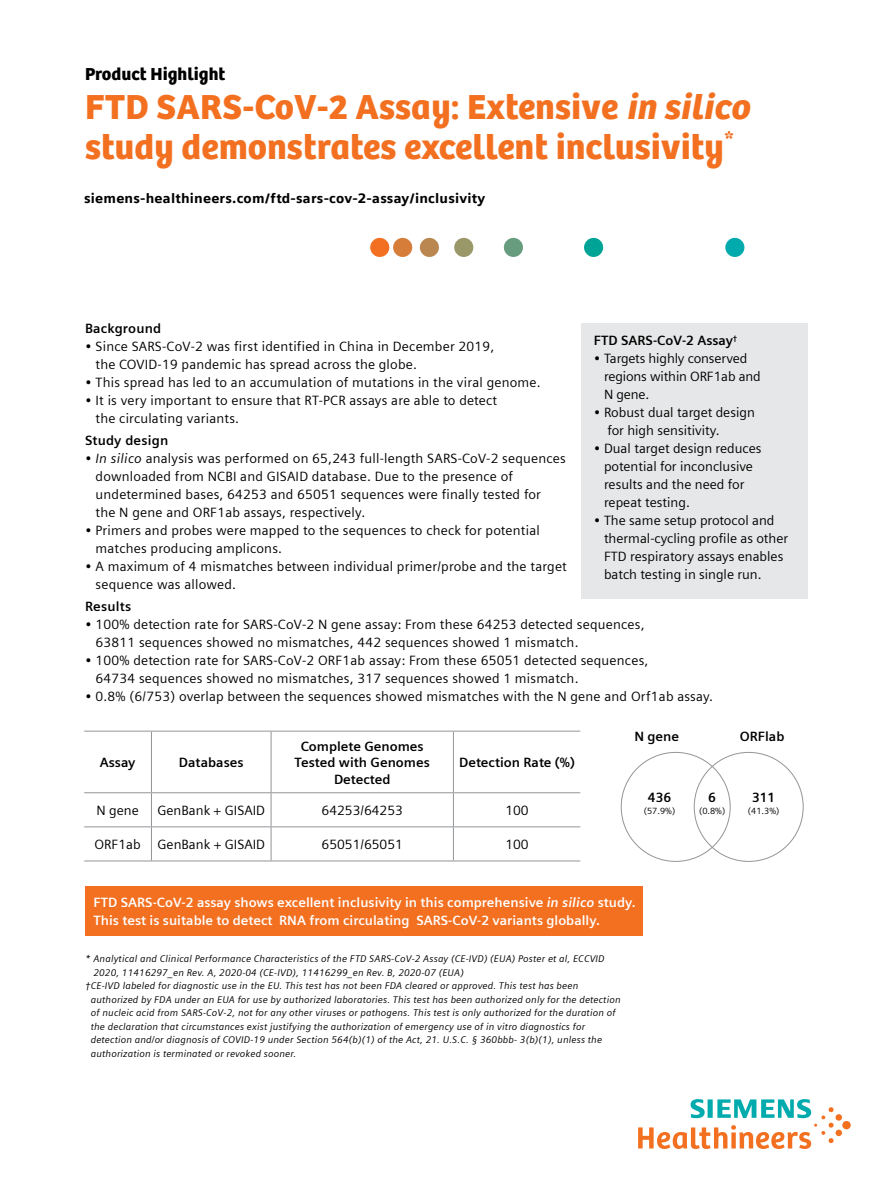
<style>
.page{position:relative;width:893px;height:1191px;background:#fff}
.page>*{position:absolute;margin:0;border:0;box-sizing:border-box;transform-origin:0 0}
.t1{font:36px/39.6px "SH Bree Headline Regular";color:#f37021}
.t2{font:18px "SH Bree Headline Regular";color:#000}
.t3{font:13.5px/18px "Siemens Sans";letter-spacing:.015em;color:#000}
.t4{font:700 13.5px/18px "Siemens Sans";color:#fff}
.t5{font:700 13.5px/16.5px "Siemens Sans";color:#000;text-align:center}
.t6{font:900 13.5px "Siemens Sans";letter-spacing:.015em;color:#000}
.t7{font:13.5px/18px "Siemens Sans";letter-spacing:-.01em;color:#000}
.t8{font:italic 9.75px "Siemens Sans";letter-spacing:.015em;color:#000}
.t9{font:9px "Siemens Sans";color:#000}
.s1{font-family:"SH Bree Headline Oblique"}
.s2{font-style:italic}
</style>
<div class="page">
<svg style="left:638px;top:1099px;width:213px;height:50px"></svg>
<div style="left:370px;top:238px;width:19px;height:19px;background:#f36f21;border-radius:50%"></div>
<div style="left:393px;top:238px;width:19px;height:19px;background:#d67d39;border-radius:50%"></div>
<div style="left:420px;top:238px;width:19px;height:19px;background:#bb8750;border-radius:50%"></div>
<div style="left:454px;top:238px;width:19px;height:19px;background:#9a9769;border-radius:50%"></div>
<div style="left:504px;top:238px;width:19px;height:19px;background:#679c7f;border-radius:50%"></div>
<div style="left:584px;top:238px;width:19px;height:19px;background:#00a496;border-radius:50%"></div>
<div style="left:725px;top:238px;width:19px;height:19px;background:#00aaad;border-radius:50%"></div>
<hr style="left:84px;top:730px;width:67px;height:1px;background:#939598">
<hr style="left:151px;top:730px;width:120px;height:1px;background:#939598">
<hr style="left:151px;top:731px;width:1px;height:61px;background:#939598">
<hr style="left:271px;top:730px;width:182px;height:1px;background:#939598">
<hr style="left:271px;top:731px;width:1px;height:61px;background:#939598">
<hr style="left:453px;top:730px;width:127px;height:1px;background:#939598">
<hr style="left:453px;top:731px;width:1px;height:61px;background:#939598">
<hr style="left:84px;top:792px;width:67px;height:1px;background:#939598">
<hr style="left:151px;top:792px;width:120px;height:1px;background:#939598">
<hr style="left:151px;top:793px;width:1px;height:33px;background:#939598">
<hr style="left:271px;top:792px;width:182px;height:1px;background:#939598">
<hr style="left:271px;top:793px;width:1px;height:33px;background:#939598">
<hr style="left:453px;top:792px;width:127px;height:1px;background:#939598">
<hr style="left:453px;top:793px;width:1px;height:33px;background:#939598">
<hr style="left:84px;top:826px;width:67px;height:1px;background:#939598">
<hr style="left:151px;top:826px;width:120px;height:1px;background:#939598">
<hr style="left:151px;top:827px;width:1px;height:33px;background:#939598">
<hr style="left:271px;top:826px;width:182px;height:1px;background:#939598">
<hr style="left:271px;top:827px;width:1px;height:33px;background:#939598">
<hr style="left:453px;top:826px;width:127px;height:1px;background:#939598">
<hr style="left:453px;top:827px;width:1px;height:33px;background:#939598">
<hr style="left:84px;top:860px;width:67px;height:1px;background:#939598">
<hr style="left:151px;top:860px;width:120px;height:1px;background:#939598">
<hr style="left:271px;top:860px;width:182px;height:1px;background:#939598">
<hr style="left:453px;top:860px;width:127px;height:1px;background:#939598">
<div style="left:85px;top:886px;width:558px;height:50px;background:#f37021"></div>
<div style="left:581px;top:323px;width:227px;height:275px;background:#e6e7e8"></div>
<h2 class="t2" style="left:85px;top:59px;width:142px">Product Highlight</h2>
<h1 class="t1" style="left:85px;top:86px;width:666px">FTD SARS-CoV-2 Assay: Extensive <span class="s1">in silico </span>study demonstrates excellent inclusivity<sup>*</sup></h1>
<p class="t6" style="left:84px;top:187px;width:402px">siemens-healthineers.com/ftd-sars-cov-2-assay/inclusivity</p>
<p class="t5" style="left:85px;top:319px;width:78px">Background</p>
<p class="t3" style="left:96px;top:336px;width:400px;text-indent:-11px">• Since SARS-CoV-2 was first identified in China in December 2019, the COVID-19 pandemic has spread across the globe.</p>
<p class="t3" style="left:85px;top:372px;width:457px">• This spread has led to an accumulation of mutations in the viral genome.</p>
<p class="t3" style="left:96px;top:390px;width:403px;text-indent:-11px">• It is very important to ensure that RT-PCR assays are able to detect the circulating variants.</p>
<p class="t5" style="left:85px;top:431px;width:85px">Study design</p>
<p class="t3" style="left:96px;top:448px;width:472px;text-indent:-11px">• <span class="s2">In silico</span> analysis was performed on 65,243 full-length SARS-CoV-2 sequences downloaded from NCBI and GISAID database. Due to the presence of undetermined bases, 64253 and 65051 sequences were finally tested for<br>the N gene and ORF1ab assays, respectively.</p>
<p class="t3" style="left:96px;top:520px;width:446px;text-indent:-11px">• Primers and probes were mapped to the sequences to check for potential matches producing amplicons.</p>
<p class="t3" style="left:96px;top:556px;width:473px;text-indent:-11px">• A maximum of 4 mismatches between individual primer/probe and the target sequence was allowed.</p>
<p class="t5" style="left:85px;top:597px;width:48px">Results</p>
<p class="t3" style="left:96px;top:614px;width:550px;text-indent:-11px">• 100% detection rate for SARS-CoV-2 N gene assay: From these 64253 detected sequences,<br>63811 sequences showed no mismatches, 442 sequences showed 1 mismatch.</p>
<p class="t3" style="left:96px;top:650px;width:554px;text-indent:-11px">• 100% detection rate for SARS-CoV-2 ORF1ab assay: From these 65051 detected sequences,<br>64734 sequences showed no mismatches, 317 sequences showed 1 mismatch.</p>
<p class="t3" style="left:85px;top:686px;width:629px">• 0.8% (6/753) overlap between the sequences showed mismatches with the N gene and Orf1ab assay.</p>
<p class="t5" style="left:594px;top:332px;width:145px">FTD SARS-CoV-2 Assay<sup>†</sup></p>
<p class="t7" style="left:604px;top:349px;width:158px;text-indent:-10px">• Targets highly conserved regions within ORF1ab and<br>N gene.</p>
<p class="t3" style="left:607px;top:403px;width:149px;text-indent:-14px">• Robust dual target design for high sensitivity.</p>
<p class="t3" style="left:604px;top:439px;width:159px;text-indent:-10px">• Dual target design reduces potential for inconclusive results and the need for repeat testing.</p>
<p class="t3" style="left:604px;top:511px;width:186px;text-indent:-10px">• The same setup protocol and thermal-cycling profile as other<br>FTD respiratory assays enables batch testing in single run.</p>
<p class="t5" style="left:100px;top:753px;width:37px">Assay</p>
<p class="t5" style="left:179px;top:753px;width:66px">Databases</p>
<p class="t5" style="left:295px;top:737px;width:137px">Complete Genomes<br>Tested with Genomes<br>Detected</p>
<p class="t5" style="left:459px;top:753px;width:117px">Detection Rate (%)</p>
<p class="t3" style="left:97px;top:800px;width:44px">N gene</p>
<p class="t3" style="left:157px;top:800px;width:109px">GenBank + GISAID</p>
<p class="t3" style="left:322px;top:800px;width:83px">64253/64253</p>
<p class="t3" style="left:505px;top:800px;width:25px">100</p>
<p class="t3" style="left:95px;top:834px;width:172px">ORF1ab GenBank + GISAID</p>
<p class="t3" style="left:322px;top:834px;width:83px">65051/65051</p>
<p class="t3" style="left:505px;top:834px;width:25px">100</p>
<p class="t5" style="left:634px;top:727px;width:46px">N gene</p>
<p class="t5" style="left:740px;top:727px;width:46px">ORFlab</p>
<p class="t5" style="left:648px;top:788px;width:25px">436</p>
<p class="t9" style="left:644px;top:804px;width:33px">(57.9%)</p>
<p class="t5" style="left:708px;top:788px;width:9px">6</p>
<p class="t9" style="left:699px;top:804px;width:28px">(0.8%)</p>
<p class="t5" style="left:752px;top:788px;width:25px">311</p>
<p class="t9" style="left:748px;top:804px;width:33px">(41.3%)</p>
<p class="t4" style="left:94px;top:892px;width:544px">FTD SARS-CoV-2 assay shows excellent inclusivity in this comprehensive <span class="s2">in silico</span> study.<br>This test is suitable to detect RNA from circulating SARS-CoV-2 variants globally.</p>
<p class="t8" style="left:85px;top:951px;width:521px">* Analytical and Clinical Performance Characteristics of the FTD SARS-CoV-2 Assay (CE-IVD) (EUA) Poster et al, ECCVID</p>
<p class="t8" style="left:93px;top:964px;width:372px">2020, 11416297_en Rev. A, 2020-04 (CE-IVD), 11416299_en Rev. B, 2020-07 (EUA)</p>
<p class="t8" style="left:85px;top:978px;width:495px">†CE-IVD labeled for diagnostic use in the EU. This test has not been FDA cleared or approved. This test has been</p>
<p class="t8" style="left:91px;top:991px;width:531px">authorized by FDA under an EUA for use by authorized laboratories. This test has been authorized only for the detection</p>
<p class="t8" style="left:91px;top:1005px;width:526px">of nucleic acid from SARS-CoV-2, not for any other viruses or pathogens. This test is only authorized for the duration of</p>
<p class="t8" style="left:91px;top:1018px;width:496px">the declaration that circumstances exist justifying the authorization of emergency use of in vitro diagnostics for</p>
<p class="t8" style="left:91px;top:1032px;width:513px">detection and/or diagnosis of COVID-19 under Section 564(b)(1) of the Act, 21. U.S.C. § 360bbb- 3(b)(1), unless the</p>
<p class="t8" style="left:91px;top:1045px;width:207px">authorization is terminated or revoked sooner.</p>
</div>
